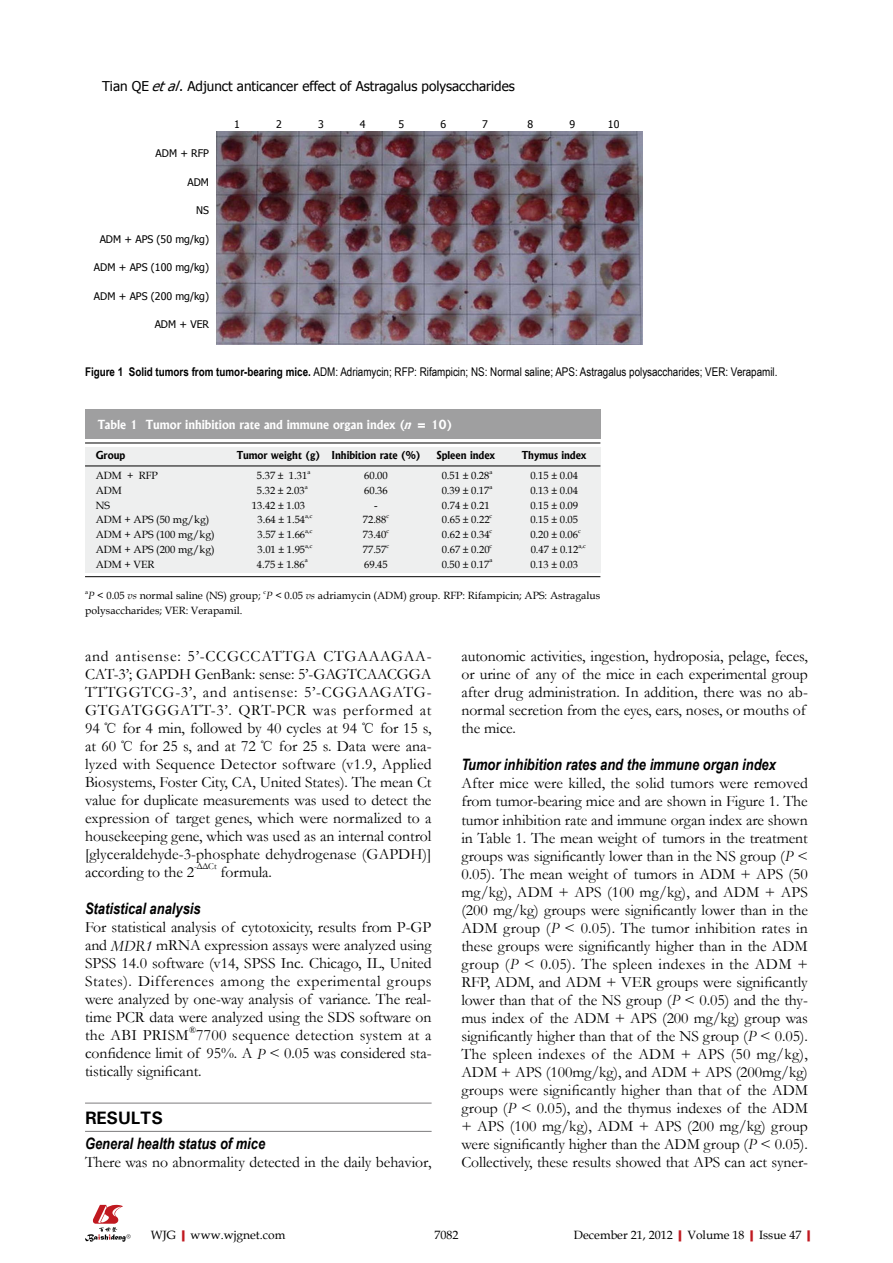
<style>
.page{position:relative;width:893px;height:1263px;background:#fff}
.page>*{position:absolute;margin:0;border:0;box-sizing:border-box;transform-origin:0 0}
.t1{font:700 18px "Univers";letter-spacing:-.01em;color:#000}
.t2{font:15.75px/18px "Garamond";letter-spacing:-.005em;color:#000;text-align:justify}
.t3{font:italic 700 15.75px "Arial Narrow";color:#000}
.t4{font:13.5px "Tahoma";color:#000}
.t5{font:12px "Arial Narrow";color:#000}
.t6{font:12px "Book Antiqua";color:#000}
.t7{font:700 12px "Albertus";color:#fff}
.t8{font:10.5px "Book Antiqua";color:#000}
.t9{font:10.5px "Tahoma";color:#000}
.t10{font:700 10.5px "Albertus";color:#000}
.t11{font:9.15px "Garamond";color:#000}
.t12{font:6.15px "Book Antiqua";color:#000}
.s1{font-style:italic}
.s2{font-weight:700}
.s3{font-family:"Sim Sun";font-size:14.25px}
.s4{font-weight:700;color:#c01920}
</style>
<div class="page">
<svg style="left:85px;top:1205px;width:46px;height:37px"></svg>
<img style="left:217px;top:132px;width:425px;height:212px">
<div style="left:85px;top:409px;width:515px;height:29px;background:#9f9fa0"></div>
<div style="left:85px;top:447px;width:515px;height:125px;background:#eeefef"></div>
<hr style="left:85px;top:443px;width:515px;height:1px;background:#000">
<hr style="left:85px;top:466px;width:515px;height:1px;background:#000">
<hr style="left:85px;top:576px;width:515px;height:1px;background:#000">
<hr style="left:85px;top:1103px;width:347px;height:1px;background:#7d7c7d">
<hr style="left:85px;top:1131px;width:347px;height:1px;background:#7d7c7d">
<p class="t4" style="left:102px;top:77px;width:414px">Tian QE <span class="s1">etal</span>. Adjunct anticancer effect of Astragalus polysaccharides</p>
<p class="t9" style="left:156px;top:147px;width:55px">ADM + RFP</p>
<p class="t9" style="left:188px;top:175px;width:23px">ADM</p>
<p class="t9" style="left:196px;top:204px;width:14px">NS</p>
<p class="t9" style="left:100px;top:232px;width:111px">ADM + APS (50 mg/kg)</p>
<p class="t9" style="left:94px;top:261px;width:117px">ADM + APS (100 mg/kg)</p>
<p class="t9" style="left:94px;top:289px;width:117px">ADM + APS (200 mg/kg)</p>
<p class="t9" style="left:155px;top:318px;width:56px">ADM + VER</p>
<p class="t9" style="left:234px;top:117px;width:7px">1</p>
<p class="t9" style="left:276px;top:117px;width:7px">2</p>
<p class="t9" style="left:318px;top:117px;width:7px">3</p>
<p class="t9" style="left:360px;top:117px;width:7px">4</p>
<p class="t9" style="left:398px;top:117px;width:7px">5</p>
<p class="t9" style="left:440px;top:117px;width:7px">6</p>
<p class="t9" style="left:482px;top:117px;width:7px">7</p>
<p class="t9" style="left:527px;top:117px;width:7px">8</p>
<p class="t9" style="left:569px;top:117px;width:7px">9</p>
<p class="t9" style="left:608px;top:117px;width:13px">10</p>
<p class="t5" style="left:85px;top:363px;width:694px"><span class="s2">Figure 1 Solid tumors from tumor-bearing mice.</span> ADM: Adriamycin; RFP: Rifampicin; NS: Normal saline; APS: Astragalus polysaccharides; VER: Verapamil.</p>
<p class="t7" style="left:98px;top:417px;width:356px">Table 1 Tumor inhibition rate and immune organ index (<span class="s1">n</span> = 10)</p>
<p class="t10" style="left:96px;top:449px;width:31px">Group</p>
<p class="t10" style="left:237px;top:449px;width:185px">Tumor weight (g) Inhibition rate (%)</p>
<p class="t10" style="left:436px;top:449px;width:60px">Spleen index</p>
<p class="t10" style="left:522px;top:449px;width:66px">Thymus index</p>
<p class="t8" style="left:96px;top:468px;width:64px">ADM + RFP</p>
<p class="t8" style="left:257px;top:468px;width:52px">5.37 ± 1.31</p>
<p class="t12" style="left:307px;top:467px;width:5px">a</p>
<p class="t8" style="left:364px;top:468px;width:25px">60.00</p>
<p class="t8" style="left:442px;top:468px;width:49px">0.51 ± 0.28</p>
<p class="t12" style="left:489px;top:467px;width:5px">a</p>
<p class="t8" style="left:530px;top:468px;width:49px">0.15 ± 0.04</p>
<p class="t8" style="left:96px;top:483px;width:28px">ADM</p>
<p class="t8" style="left:257px;top:483px;width:49px">5.32 ± 2.03</p>
<p class="t12" style="left:305px;top:482px;width:5px">a</p>
<p class="t8" style="left:364px;top:483px;width:25px">60.36</p>
<p class="t8" style="left:442px;top:483px;width:49px">0.39 ± 0.17</p>
<p class="t12" style="left:489px;top:482px;width:5px">a</p>
<p class="t8" style="left:530px;top:483px;width:49px">0.13 ± 0.04</p>
<p class="t8" style="left:96px;top:498px;width:16px">NS</p>
<p class="t8" style="left:252px;top:498px;width:55px">13.42 ± 1.03</p>
<p class="t8" style="left:374px;top:498px;width:5px">-</p>
<p class="t8" style="left:442px;top:498px;width:49px">0.74 ± 0.21</p>
<p class="t8" style="left:530px;top:498px;width:49px">0.15 ± 0.09</p>
<p class="t8" style="left:96px;top:512px;width:115px">ADM + APS (50 mg/kg)</p>
<p class="t8" style="left:257px;top:512px;width:49px">3.64 ± 1.54</p>
<p class="t12" style="left:305px;top:512px;width:9px">a,c</p>
<p class="t8" style="left:363px;top:512px;width:25px">72.88</p>
<p class="t12" style="left:386px;top:512px;width:4px">c</p>
<p class="t8" style="left:442px;top:512px;width:49px">0.65 ± 0.22</p>
<p class="t12" style="left:490px;top:512px;width:4px">c</p>
<p class="t8" style="left:530px;top:512px;width:49px">0.15 ± 0.05</p>
<p class="t8" style="left:96px;top:527px;width:121px">ADM + APS (100 mg/kg)</p>
<p class="t8" style="left:257px;top:527px;width:49px">3.57 ± 1.66</p>
<p class="t12" style="left:305px;top:526px;width:9px">a,c</p>
<p class="t8" style="left:363px;top:527px;width:25px">73.40</p>
<p class="t12" style="left:386px;top:526px;width:4px">c</p>
<p class="t8" style="left:442px;top:527px;width:49px">0.62 ± 0.34</p>
<p class="t12" style="left:490px;top:526px;width:4px">c</p>
<p class="t8" style="left:530px;top:527px;width:49px">0.20 ± 0.06</p>
<p class="t12" style="left:578px;top:526px;width:4px">c</p>
<p class="t8" style="left:96px;top:542px;width:121px">ADM + APS (200 mg/kg)</p>
<p class="t8" style="left:257px;top:542px;width:49px">3.01 ± 1.95</p>
<p class="t12" style="left:305px;top:541px;width:9px">a,c</p>
<p class="t8" style="left:363px;top:542px;width:25px">77.57</p>
<p class="t12" style="left:386px;top:541px;width:4px">c</p>
<p class="t8" style="left:442px;top:542px;width:49px">0.67 ± 0.20</p>
<p class="t12" style="left:490px;top:541px;width:4px">c</p>
<p class="t8" style="left:531px;top:542px;width:49px">0.47 ± 0.12</p>
<p class="t12" style="left:578px;top:541px;width:9px">a,c</p>
<p class="t8" style="left:96px;top:557px;width:60px">ADM + VER</p>
<p class="t8" style="left:257px;top:557px;width:49px">4.75 ± 1.86</p>
<p class="t12" style="left:305px;top:556px;width:5px">a</p>
<p class="t8" style="left:364px;top:557px;width:25px">69.45</p>
<p class="t8" style="left:442px;top:557px;width:49px">0.50 ± 0.17</p>
<p class="t12" style="left:489px;top:556px;width:5px">a</p>
<p class="t8" style="left:530px;top:557px;width:49px">0.13 ± 0.03</p>
<p class="t12" style="left:85px;top:588px;width:5px">a</p>
<p class="t8" style="left:88px;top:588px;width:174px"><span class="s1">P</span> &lt; 0.05 <span class="s1">vs</span> normal saline (NS) group;</p>
<p class="t12" style="left:263px;top:588px;width:4px">c</p>
<p class="t8" style="left:266px;top:588px;width:336px"><span class="s1">P</span> &lt; 0.05 <span class="s1">vs</span> adriamycin (ADM) group. RFP: Rifampicin; APS: Astragalus</p>
<p class="t8" style="left:85px;top:603px;width:159px">polysaccharides; VER: Verapamil.</p>
<p class="t2" style="left:85px;top:646px;width:348px">and antisense: 5’-CCGCCATTGA CTGAAAGAA-CAT-3’; GAPDH GenBank: sense: 5’-GAGTCAACGGA TTTGGTCG-3’, and antisense: 5’-CGGAAGATG-GTGATGGGATT-3’. QRT-PCR was performed at 94 <span class="s3">℃</span> for 4 min, followed by 40 cycles at 94 <span class="s3">℃</span> for 15 s, at 60 <span class="s3">℃</span> for 25 s, and at 72 <span class="s3">℃</span> for 25 s. Data were ana&shy;lyzed with Sequence Detector software (v1.9, Applied Biosystems, Foster City, CA, United States). The mean Ct value for duplicate measurements was used to detect the expression of target genes, which were normalized to a housekeeping gene, which was used as an internal control [glyceraldehyde-3-phosphate dehydrogenase (GAPDH)] according to the 2</p>
<p class="t11" style="left:194px;top:860px;width:24px">-ΔΔCt</p>
<p class="t2" style="left:220px;top:862px;width:53px">formula.</p>
<p class="t3" style="left:85px;top:897px;width:117px">Statistical analysis</p>
<p class="t2" style="left:85px;top:918px;width:348px">For statistical analysis of cytotoxicity, results from P-GP and <span class="s1">MDR1</span> mRNA expression assays were analyzed using SPSS 14.0 software (v14, SPSS Inc. Chicago, IL, United States). Differences among the experimental groups were analyzed by one-way analysis of variance. The real&shy;time PCR data were analyzed using the SDS software on the ABI PRISM</p>
<p class="t11" style="left:189px;top:1024px;width:8px">®</p>
<p class="t2" style="left:85px;top:1026px;width:348px;text-indent:111px">7700 sequence detection system at a confidence limit of 95%. A <span class="s1">P</span> &lt; 0.05 was considered sta&shy;tistically significant.</p>
<p class="t1" style="left:85px;top:1106px;width:79px">RESULTS</p>
<p class="t3" style="left:85px;top:1132px;width:182px">General health status of mice</p>
<p class="t2" style="left:85px;top:1153px;width:348px">There was no abnormality detected in the daily behavior,</p>
<p class="t2" style="left:461px;top:646px;width:348px;text-align:left">autonomic activities, ingestion, hydroposia, pelage, feces, or urine of any of the mice in each experimental group after drug administration. In addition, there was no ab&shy;normal secretion from the eyes, ears, noses, or mouths of the mice.</p>
<p class="t3" style="left:461px;top:753px;width:316px">Tumor inhibition rates and the immune organ index</p>
<p class="t2" style="left:461px;top:774px;width:348px">After mice were killed, the solid tumors were removed from tumor-bearing mice and are shown in Figure 1. The tumor inhibition rate and immune organ index are shown in Table 1. The mean weight of tumors in the treatment groups was significantly lower than in the NS group (<span class="s1">P</span> &lt; 0.05). The mean weight of tumors in ADM + APS (50 mg/kg), ADM + APS (100 mg/kg), and ADM + APS (200 mg/kg) groups were significantly lower than in the ADM group (<span class="s1">P</span> &lt; 0.05). The tumor inhibition rates in these groups were significantly higher than in the ADM group (<span class="s1">P</span> &lt; 0.05). The spleen indexes in the ADM + RFP, ADM, and ADM + VER groups were significantly lower than that of the NS group (<span class="s1">P</span> &lt; 0.05) and the thy&shy;mus index of the ADM + APS (200 mg/kg) group was significantly higher than that of the NS group (<span class="s1">P</span> &lt; 0.05).<br>The spleen indexes of the ADM + APS (50 mg/kg), ADM + APS (100mg/kg), and ADM + APS (200mg/kg) groups were significantly higher than that of the ADM group (<span class="s1">P</span> &lt; 0.05), and the thymus indexes of the ADM + APS (100 mg/kg), ADM + APS (200 mg/kg) group were significantly higher than the ADM group (<span class="s1">P</span> &lt; 0.05).<br>Collectively, these results showed that APS can act syner-</p>
<p class="t6" style="left:151px;top:1226px;width:136px">WJG<span class="s4">|</span>www.wjgnet.com</p>
<p class="t6" style="left:434px;top:1226px;width:25px">7082</p>
<p class="t6" style="left:574px;top:1226px;width:243px">December 21, 2012<span class="s4">|</span>Volume 18<span class="s4">|</span>Issue 47<span class="s4">|</span></p>
</div>
